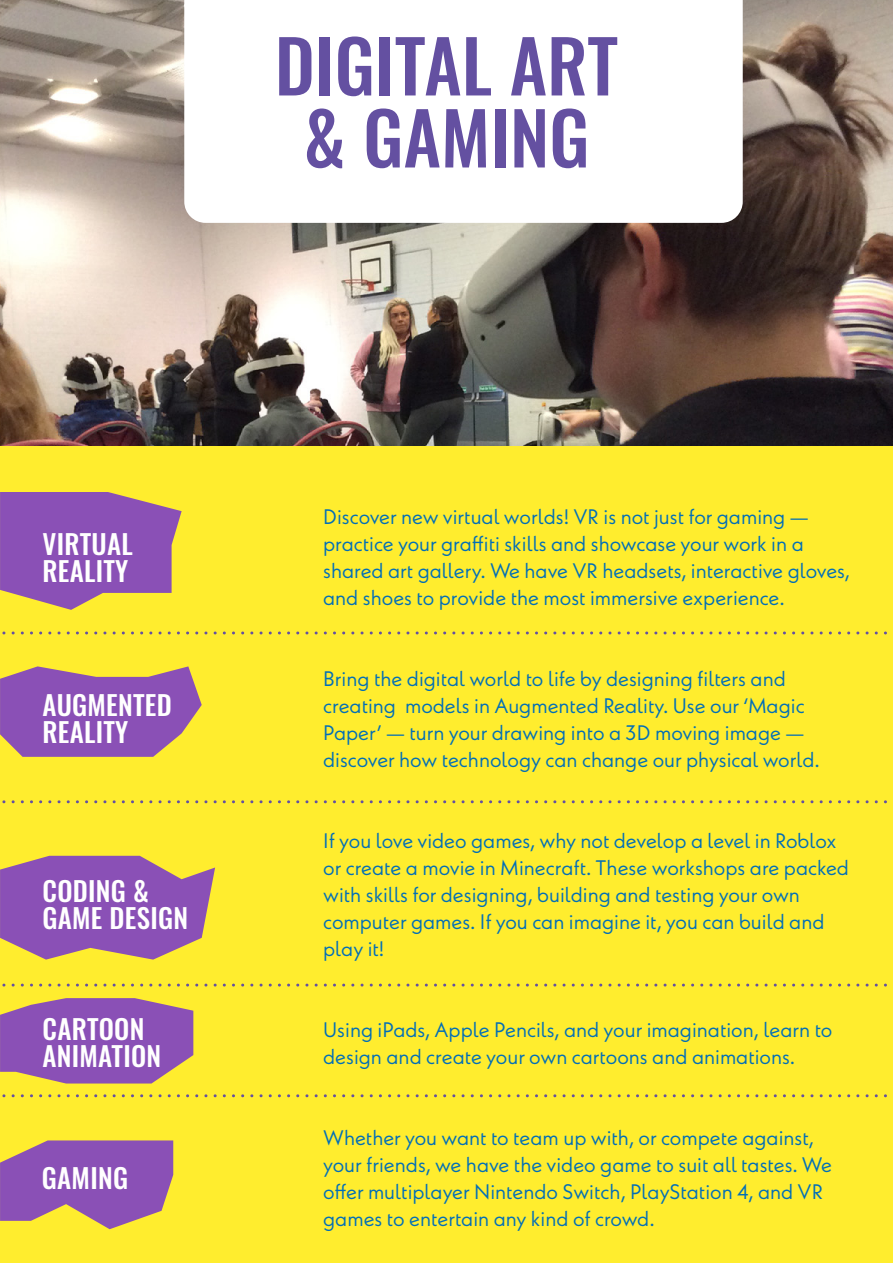
<style>
.page{position:relative;width:893px;height:1263px;background:#ffed2e}
.page>*{position:absolute;margin:0;border:0;box-sizing:border-box;transform-origin:0 0}
.t1{font:500 72px/72px "Oswald";color:#6450a1;text-align:center}
.t2{font:500 27px/27px "Oswald";letter-spacing:.01em;color:#fff}
.t3{font:21px/27px "Neue Kabel";color:#006eb8}
</style>
<div class="page">
<svg style="left:0;top:492px;width:182px;height:118px"></svg>
<svg style="left:0;top:666px;width:202px;height:91px"></svg>
<svg style="left:0;top:856px;width:215px;height:103px"></svg>
<svg style="left:0;top:998px;width:193px;height:85px;background:#9762a6"></svg>
<svg style="left:0;top:1140px;width:173px;height:89px"></svg>
<img style="left:0;top:0;width:893px;height:446px">
<div style="left:184px;top:0;width:559px;height:223px;background:#fff"></div>
<svg style="left:2px;top:631px;width:885px;height:3px"></svg>
<svg style="left:2px;top:800px;width:885px;height:3px"></svg>
<svg style="left:2px;top:983px;width:885px;height:3px"></svg>
<svg style="left:2px;top:1094px;width:885px;height:3px"></svg>
<h1 class="t1" style="left:275px;top:35px;width:345px">DIGITAL ART &amp; GAMING</h1>
<p class="t2" style="left:43px;top:532px;width:92px">VIRTUAL<br>REALITY</p>
<p class="t2" style="left:42px;top:693px;width:131px">AUGMENTED<br>REALITY</p>
<p class="t2" style="left:43px;top:879px;width:147px">CODING &amp;<br>GAME DESIGN</p>
<p class="t2" style="left:43px;top:1017px;width:120px">CARTOON<br>ANIMATION</p>
<p class="t2" style="left:42px;top:1166px;width:88px">GAMING</p>
<p class="t3" style="left:323px;top:503px;width:528px">Discover new virtual worlds! VR is not just for gaming — practice your graffiti skills and showcase your work in a shared art gallery. We have VR headsets, interactive gloves, and shoes to provide the most immersive experience.</p>
<p class="t3" style="left:323px;top:665px;width:498px">Bring the digital world to life by designing filters and creating models in Augmented Reality. Use our ‘Magic Paper’ — turn your drawing into a 3D moving image — discover how technology can change our physical world.</p>
<p class="t3" style="left:323px;top:827px;width:527px">If you love video games, why not develop a level in Roblox or create a movie in Minecraft. These workshops are packed with skills for designing, building and testing your own computer games. If you can imagine it, you can build and play it!</p>
<p class="t3" style="left:323px;top:1016px;width:511px">Using iPads, Apple Pencils, and your imagination, learn to design and create your own cartoons and animations.</p>
<p class="t3" style="left:323px;top:1124px;width:510px">Whether you want to team up with, or compete against, your friends, we have the video game to suit all tastes. We offer multiplayer Nintendo Switch, PlayStation 4, and VR games to entertain any kind of crowd.</p>
</div>
